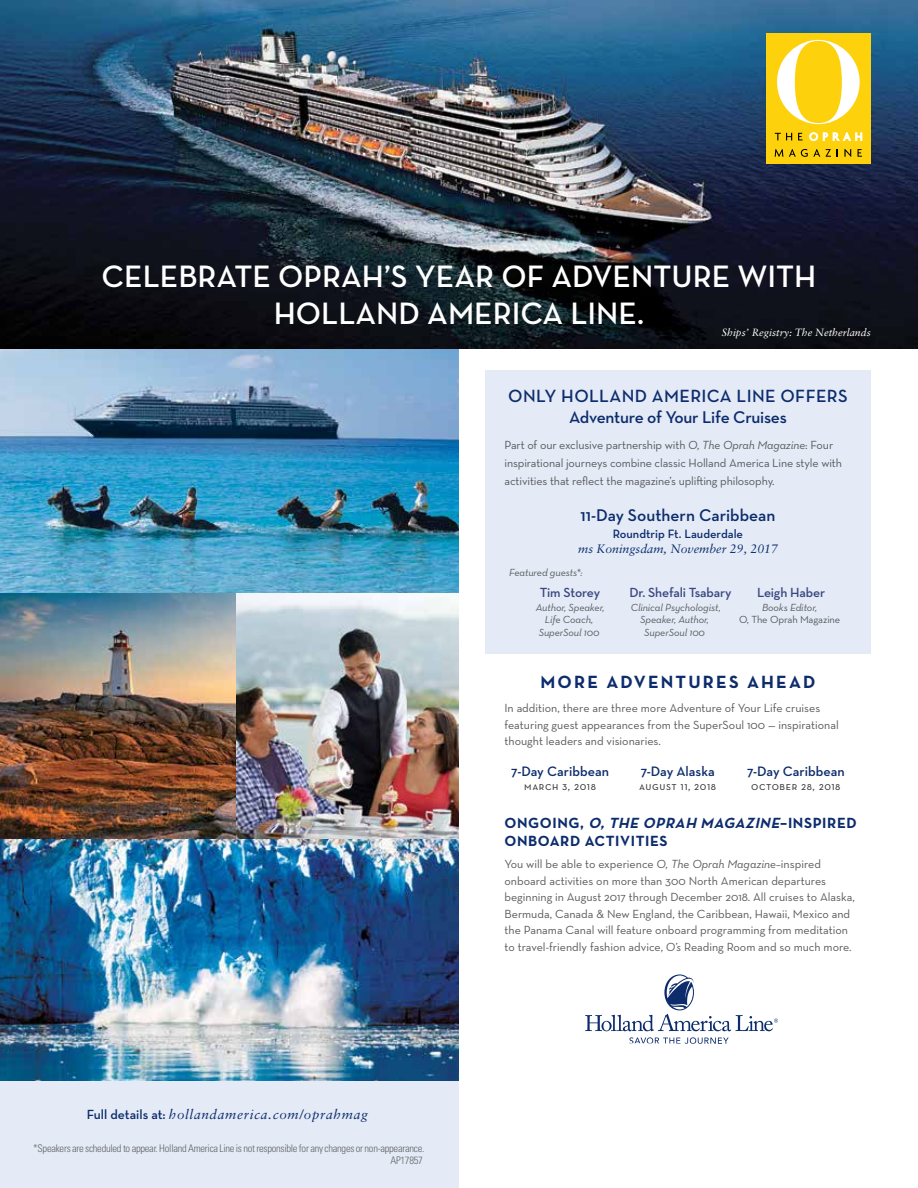
<style>
.page{position:relative;width:918px;height:1188px;background:#fff}
.page>*{position:absolute;margin:0;border:0;box-sizing:border-box;transform-origin:0 0}
.t1{font:600 31.5px/37.8px "Neutraface Text";color:#fff;text-align:center}
.t2{font:600 18px "Neutraface Text";letter-spacing:.02em;color:#0d2c6c}
.t3{font:700 18px "Neutraface Text";letter-spacing:.12em;color:#0d2c6c}
.t4{font:600 17.25px "Neutraface Text";letter-spacing:-.015em;color:#0d2c6c}
.t5{font:700 15px/18px "Neutraface Text";letter-spacing:.04em;color:#0d2c6c}
.t6{font:600 13.95px "Neutraface Text";color:#0d2c6c}
.t7{font:italic 13.5px "Sabon";letter-spacing:.05em;color:#0d2c6c}
.t8{font:600 13.5px "Neutraface Text";letter-spacing:-.01em;color:#394880}
.t9{font:italic 12.3px "Sabon";color:#0d2c6c}
.t10{font:600 12.3px "Neutraface Text";color:#0d2c6c}
.t11{font:12px/16.5px "Neutraface Text";color:#58595b}
.t12{font:11.7px "Neutraface Text";letter-spacing:.05em;color:#333}
.t13{font:italic 10.5px/12.6px "Neutraface Text";letter-spacing:-.01em;color:#58595b;text-align:center}
.t14{font:300 condensed 10.5px/11.4px "Univers LT Std";letter-spacing:-.025em;color:#636466;text-align:right}
.t15{font:italic 10.5px "Sabon";color:#fff}
.t16{font:10.5px "Neutraface Text";letter-spacing:-.01em;color:#58595b}
.s1{font-style:italic}
.s2{font-family:"Neutraface Text";font-weight:600;font-style:normal}
</style>
<div class="page">
<img style="left:0;top:348px;width:459px;height:246px">
<div style="left:0;top:1054px;width:459px;height:134px;background:#e4ebf7"></div>
<img style="left:0;top:839px;width:459px;height:241px">
<img style="left:0;top:594px;width:236px;height:245px">
<img style="left:236px;top:594px;width:223px;height:245px">
<img style="left:0;top:0;width:918px;height:348px">
<div style="left:766px;top:34px;width:105px;height:130px;background:#fdd10b"></div>
<svg style="left:777px;top:40px;width:83px;height:84px"></svg>
<svg style="left:809px;top:132px;width:53px;height:9px"></svg>
<svg style="left:775px;top:133px;width:17px;height:7px"></svg>
<svg style="left:798px;top:133px;width:5px;height:7px"></svg>
<svg style="left:775px;top:149px;width:8px;height:8px"></svg>
<svg style="left:789px;top:149px;width:31px;height:8px"></svg>
<svg style="left:826px;top:149px;width:5px;height:8px"></svg>
<svg style="left:844px;top:149px;width:7px;height:8px"></svg>
<svg style="left:858px;top:149px;width:4px;height:8px"></svg>
<svg style="left:629px;top:1037px;width:100px;height:7px"></svg>
<svg style="left:585px;top:974px;width:193px;height:57px"></svg>
<div style="left:485px;top:370px;width:386px;height:283px;background:#e4ebf7"></div>
<h1 class="t1" style="left:102px;top:257px;width:716px">CELEBRATE OPRAH’S YEAR OF ADVENTURE WITH<br>HOLLAND AMERICA LINE.</h1>
<p class="t15" style="left:722px;top:326px;width:150px">Ships’ Registry: The Netherlands</p>
<h2 class="t2" style="left:508px;top:385px;width:341px">ONLY HOLLAND AMERICA LINE OFFERS</h2>
<h3 class="t4" style="left:569px;top:406px;width:219px">Adventure of Your Life Cruises</h3>
<p class="t11" style="left:505px;top:436px;width:339px;line-height:18px">Part of our exclusive partnership with <span class="s1">O, The Oprah Magazine</span>: Four inspirational journeys combine classic Holland America Line style with activities that reflect the magazine’s uplifting philosophy.</p>
<h3 class="t4" style="left:581px;top:504px;width:196px">11-Day Southern Caribbean</h3>
<p class="t10" style="left:613px;top:526px;width:132px">Roundtrip Ft. Lauderdale</p>
<p class="t9" style="left:578px;top:541px;width:201px">ms Koningsdam, November 29, 2017</p>
<p class="t13" style="left:509px;top:566px;width:75px">Featured guests*:</p>
<p class="t13" style="left:536px;top:601px;width:70px">Author, Speaker,<br>Life Coach,<br>SuperSoul 100</p>
<p class="t13" style="left:631px;top:601px;width:92px">Clinical Psychologist,<br>Speaker, Author,<br>SuperSoul 100</p>
<p class="t13" style="left:762px;top:601px;width:57px">Books Editor,</p>
<p class="t8" style="left:540px;top:584px;width:62px">Tim Storey</p>
<p class="t8" style="left:629px;top:584px;width:104px">Dr. Shefali Tsabary</p>
<p class="t8" style="left:757px;top:584px;width:70px">Leigh Haber</p>
<p class="t16" style="left:739px;top:613px;width:103px">O, The Oprah Magazine</p>
<h2 class="t3" style="left:541px;top:670px;width:276px">MORE ADVENTURES AHEAD</h2>
<p class="t11" style="left:505px;top:700px;width:336px">In addition, there are three more Adventure of Your Life cruises featuring guest appearances from the SuperSoul 100 — inspirational thought leaders and visionaries.</p>
<p class="t6" style="left:511px;top:763px;width:99px">7-Day Caribbean</p>
<p class="t12" style="left:524px;top:779px;width:73px">march 3, 2018</p>
<p class="t6" style="left:641px;top:763px;width:76px">7-Day Alaska</p>
<p class="t12" style="left:639px;top:779px;width:78px">August 11, 2018</p>
<p class="t6" style="left:747px;top:763px;width:99px">7-Day Caribbean</p>
<p class="t12" style="left:751px;top:779px;width:91px">October 28, 2018</p>
<p class="t5" style="left:505px;top:814px;width:354px">ONGOING, <span class="s1">O,THE OPRAH MAGAZINE</span>–INSPIRED<br>ONBOARD ACTIVITIES</p>
<p class="t7" style="left:87px;top:1107px;width:283px"><span class="s2">Full details at:</span> hollandamerica.com/oprahmag</p>
<p class="t14" style="left:33px;top:1143px;width:393px">*Speakers are scheduled to appear. Holland America Line is not responsible for any changes or non-appearance.<br>AP17857</p>
<p class="t11" style="left:505px;top:856px;width:352px">You will be able to experience <span class="s1">O, The Oprah Magazine</span>–inspired onboard activities on more than 300 North American departures beginning in August 2017 through December 2018. All cruises to Alaska, Bermuda, Canada &amp; New England, the Caribbean, Hawaii, Mexico and the Panama Canal will feature onboard programming from meditation to travel-friendly fashion advice, <span class="s1">O’s</span> Reading Room and so much more.</p>
</div>
